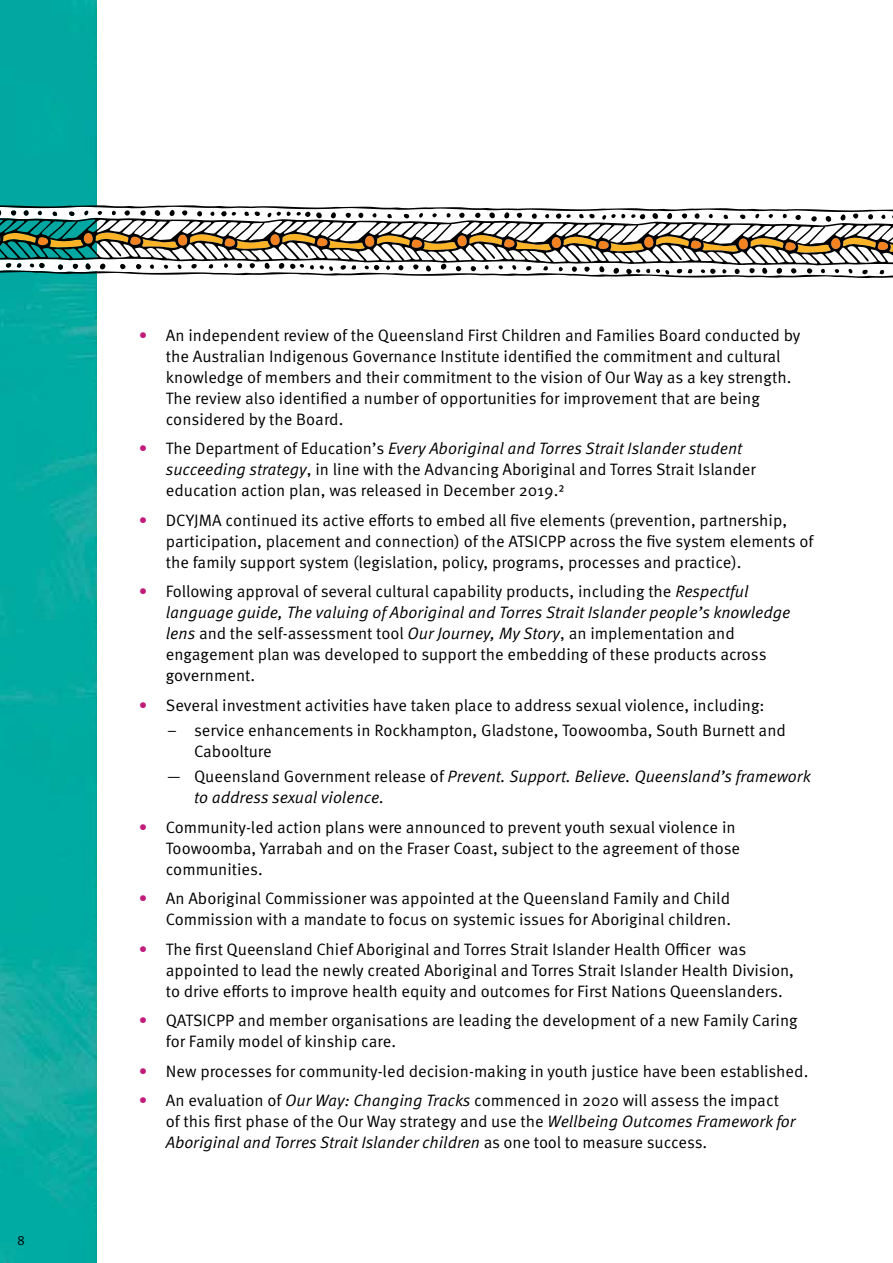
<style>
.page{position:relative;width:893px;height:1263px;background:#fff}
.page>*{position:absolute;margin:0;border:0;box-sizing:border-box;transform-origin:0 0}
.t1{font:16.5px/21px "Meta OT Norm";color:#000}
.t2{font:16.5px/21px "Meta OT Norm Ita";color:#000}
.t3{font:13.5px "Meta OT Norm";color:#000}
.s1{color:#c11c7b}
.s2{font-family:"Meta OT Norm";color:#c11c7b}
.s3{font-family:"Meta OT Norm"}
.s4{font-family:"Meta OT Norm Ita"}
</style>
<div class="page">
<img style="left:0;top:0;width:96px;height:1263px">
<svg style="left:0;top:205px;width:893px;height:75px"></svg>
<p class="t3" style="left:17px;top:1232px;width:9px">8</p>
<p class="t1" style="left:166px;top:325px;width:636px;text-indent:-27px"><span class="s1">•</span> An independent review of the Queensland First Children and Families Board conducted by the Australian Indigenous Governance Institute identified the commitment and cultural knowledge of members and their commitment to the vision of Our Way as a key strength.<br>The review also identified a number of opportunities for improvement that are being considered by the Board.</p>
<p class="t2" style="left:139px;top:438px;width:605px"><span class="s2">•</span> <span class="s3">The Department of Education’s</span> Every Aboriginal and Torres Strait Islander student</p>
<p class="t1" style="left:166px;top:459px;width:592px"><span class="s4">succeeding strategy</span>, in line with the Advancing Aboriginal and Torres Strait Islander education action plan, was released in December 2019.2</p>
<p class="t1" style="left:166px;top:510px;width:649px;text-indent:-27px"><span class="s1">•</span> DCYJMA continued its active efforts to embed all five elements (prevention, partnership, participation, placement and connection) of the ATSICPP across the five system elements of the family support system (legislation, policy, programs, processes and practice).</p>
<p class="t1" style="left:139px;top:581px;width:611px"><span class="s1">•</span> Following approval of several cultural capability products, including the <span class="s4">Respectful</span></p>
<p class="t2" style="left:166px;top:602px;width:626px">language guide, The valuing of Aboriginal and Torres Strait Islander people’s knowledge</p>
<p class="t1" style="left:166px;top:623px;width:602px"><span class="s4">lens</span> and the self-assessment tool <span class="s4">Our Journey, My Story</span>, an implementation and engagement plan was developed to support the embedding of these products across government.</p>
<p class="t1" style="left:139px;top:695px;width:627px"><span class="s1">•</span> Several investment activities have taken place to address sexual violence, including:</p>
<p class="t1" style="left:194px;top:720px;width:593px;text-indent:-27px">– service enhancements in Rockhampton, Gladstone, Toowoomba, South Burnett and<br>Caboolture</p>
<p class="t2" style="left:194px;top:766px;width:618px;text-indent:-27px"><span class="s3">— Queensland Government release of</span> Prevent. Support. Believe. Queensland’s framework to address sexual violence.</p>
<p class="t1" style="left:166px;top:817px;width:576px;text-indent:-27px"><span class="s1">•</span> Community-led action plans were announced to prevent youth sexual violence in<br>Toowoomba, Yarrabah and on the Fraser Coast, subject to the agreement of those communities.</p>
<p class="t1" style="left:139px;top:888px;width:594px;text-align:right"><span class="s1">•</span> An Aboriginal Commissioner was appointed at the Queensland Family and Child<br>Commission with a mandate to focus on systemic issues for Aboriginal children.</p>
<p class="t1" style="left:166px;top:939px;width:630px;text-indent:-27px"><span class="s1">•</span> The first Queensland Chief Aboriginal and Torres Strait Islander Health Officer was appointed to lead the newly created Aboriginal and Torres Strait Islander Health Division, to drive efforts to improve health equity and outcomes for First Nations Queenslanders.</p>
<p class="t1" style="left:166px;top:1010px;width:633px;text-indent:-27px"><span class="s1">•</span> QATSICPP and member organisations are leading the development of a new Family Caring for Family model of kinship care.</p>
<p class="t1" style="left:139px;top:1061px;width:671px"><span class="s1">•</span> New processes for community-led decision-making in youth justice have been established.</p>
<p class="t1" style="left:166px;top:1090px;width:631px;text-indent:-27px"><span class="s1">•</span> An evaluation of <span class="s4">Our Way: Changing Tracks</span> commenced in 2020 will assess the impact of this first phase of the Our Way strategy and use the <span class="s4">Wellbeing Outcomes Framework for</span></p>
<p class="t2" style="left:166px;top:1132px;width:543px">Aboriginal and Torres Strait Islander children <span class="s3">as one tool to measure success.</span></p>
</div>
